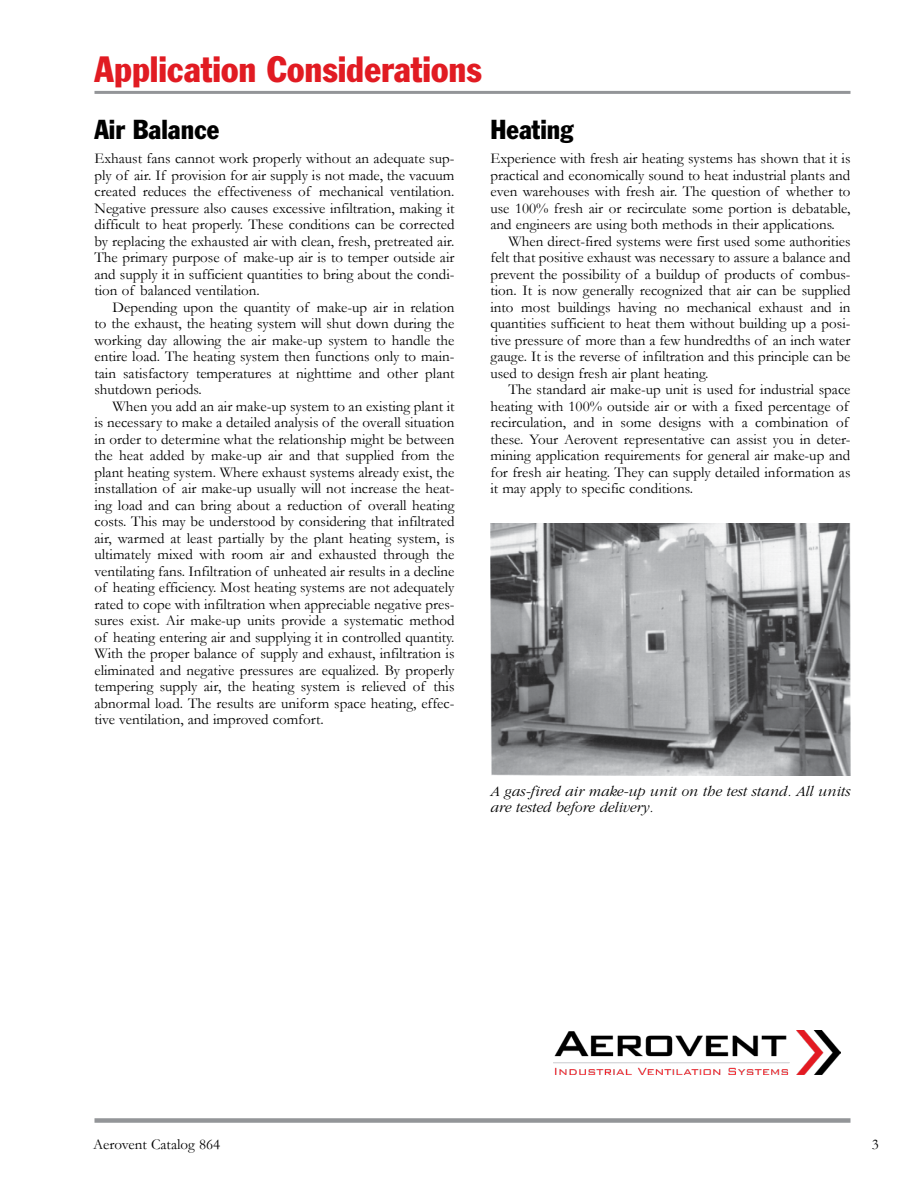
<style>
.page{position:relative;width:918px;height:1188px;background:#fff}
.page>*{position:absolute;margin:0;border:0;box-sizing:border-box;transform-origin:0 0}
.t1{font:condensed 36px "Franklin Gothic";color:#e11b22}
.t2{font:condensed 27px "Franklin Gothic";color:#000}
.t3{font:15px/16.5px "Garamond";color:#000;text-align:justify}
.t4{font:italic 300 15px/16.5px "Garamond";color:#000}
</style>
<div class="page">
<div style="left:94px;top:1118px;width:756px;height:5px;background:#939598"></div>
<hr style="left:94px;top:91px;width:756px;height:3px;background:#939598">
<img style="left:490px;top:524px;width:360px;height:252px">
<img style="left:553px;top:1030px;width:287px;height:45px">
<h1 class="t1" style="left:94px;top:47px;width:389px">Application Considerations</h1>
<h2 class="t2" style="left:94px;top:113px;width:126px">Air Balance</h2>
<p class="t3" style="left:94px;top:150px;width:362px">Exhaust fans cannot work properly without an adequate sup&shy;ply of air. If provision for air supply is not made, the vacuum created reduces the effectiveness of mechanical ventilation.<br>Negative pressure also causes excessive infiltration, making it difficult to heat properly. These conditions can be corrected by replacing the exhausted air with clean, fresh, pretreated air.<br>The primary purpose of make-up air is to temper outside air and supply it in sufficient quantities to bring about the condi&shy;tion of balanced ventilation.</p>
<p class="t3" style="left:94px;top:298px;width:362px;text-indent:18px">Depending upon the quantity of make-up air in relation to the exhaust, the heating system will shut down during the working day allowing the air make-up system to handle the entire load. The heating system then functions only to main&shy;tain satisfactory temperatures at nighttime and other plant shutdown periods.</p>
<p class="t3" style="left:94px;top:397px;width:362px;text-align:left;text-indent:18px">When you add an air make-up system to an existing plant it is necessary to make a detailed analysis of the overall situation in order to determine what the relationship might be between the heat added by make-up air and that supplied from the plant heating system. Where exhaust systems already exist, the installation of air make-up usually will not increase the heat&shy;ing load and can bring about a reduction of overall heating costs. This may be understood by considering that infiltrated air, warmed at least partially by the plant heating system, is ultimately mixed with room air and exhausted through the ventilating fans. Infiltration of unheated air results in a decline of heating efficiency. Most heating systems are not adequately rated to cope with infiltration when appreciable negative pres&shy;sures exist. Air make-up units provide a systematic method of heating entering air and supplying it in controlled quantity.<br>With the proper balance of supply and exhaust, infiltration is eliminated and negative pressures are equalized. By properly tempering supply air, the heating system is relieved of this abnormal load. The results are uniform space heating, effec&shy;tive ventilation, and improved comfort.</p>
<h2 class="t2" style="left:490px;top:113px;width:84px">Heating</h2>
<p class="t3" style="left:490px;top:150px;width:362px">Experience with fresh air heating systems has shown that it is practical and economically sound to heat industrial plants and even warehouses with fresh air. The question of whether to use 100% fresh air or recirculate some portion is debatable, and engineers are using both methods in their applications.</p>
<p class="t3" style="left:490px;top:232px;width:362px;text-indent:18px">When direct-fired systems were first used some authorities felt that positive exhaust was necessary to assure a balance and prevent the possibility of a buildup of products of combus&shy;tion. It is now generally recognized that air can be supplied into most buildings having no mechanical exhaust and in quantities sufficient to heat them without building up a posi&shy;tive pressure of more than a few hundredths of an inch water gauge. It is the reverse of infiltration and this principle can be used to design fresh air plant heating.</p>
<p class="t3" style="left:490px;top:381px;width:362px;text-align:left;text-indent:18px">The standard air make-up unit is used for industrial space heating with 100% outside air or with a fixed percentage of recirculation, and in some designs with a combination of these. Your Aerovent representative can assist you in deter&shy;mining application requirements for general air make-up and for fresh air heating. They can supply detailed information as it may apply to specific conditions.</p>
<p class="t4" style="left:490px;top:783px;width:362px">A gas-fired air make-up unit on the test stand. All units are tested before delivery.</p>
<p class="t3" style="left:93px;top:1136px;width:129px">Aerovent Catalog 864</p>
<p class="t3" style="left:872px;top:1136px;width:9px">3</p>
</div>
